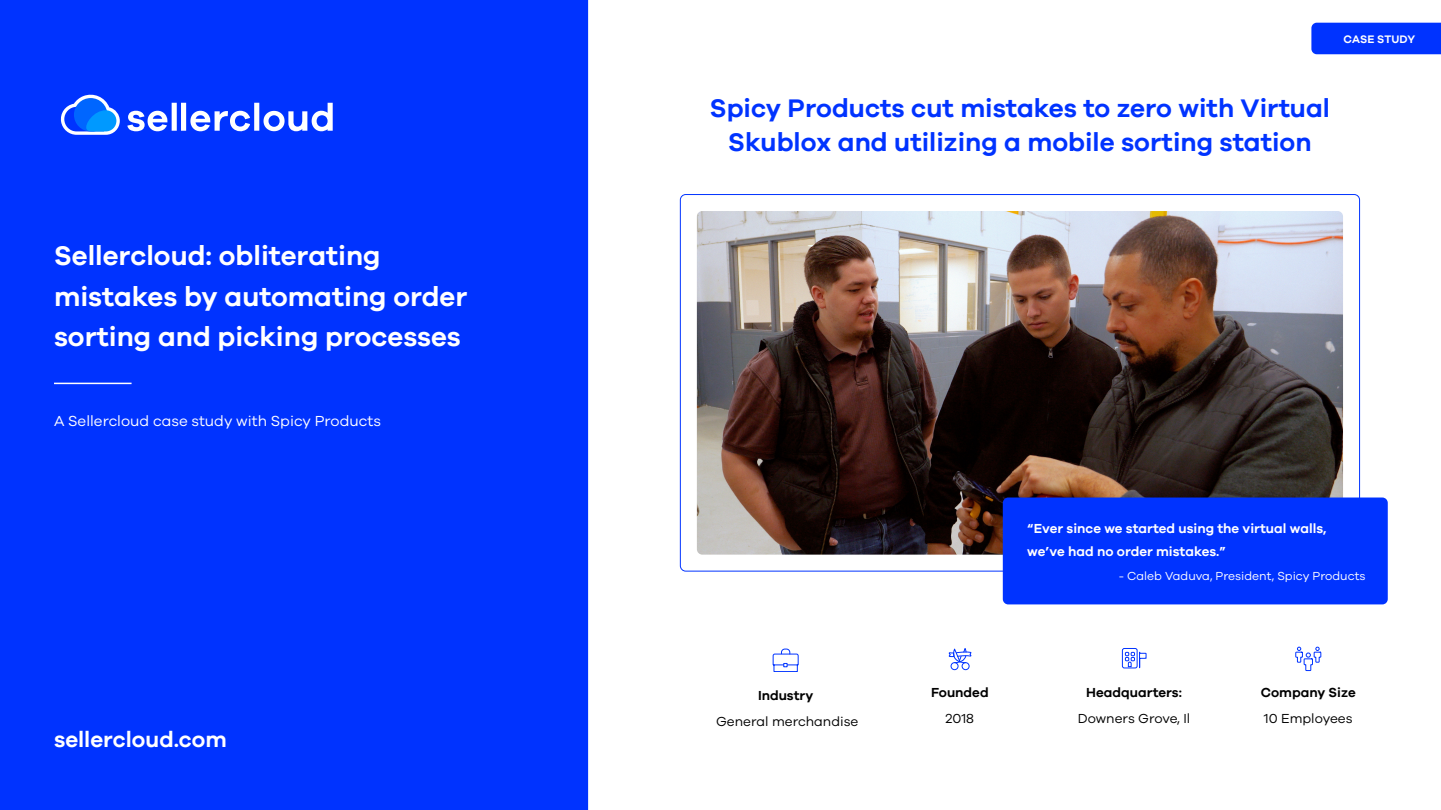
<style>
.page{position:relative;width:1441px;height:810px;background:#fff}
.page>*{position:absolute;margin:0;border:0;box-sizing:border-box;transform-origin:0 0}
.t1{font:600 27.75px/40.5px "Galano Grotesque";color:#fff}
.t2{font:600 26.25px/33.8px "Galano Grotesque";color:#03f;text-align:center}
.t3{font:600 22.5px "Galano Grotesque";color:#fff}
.t4{font:15px "Galano Grotesque";color:#fff}
.t5{font:600 13.5px/22.5px "Galano Grotesque";color:#fff}
.t6{font:13.5px "Galano Grotesque";color:#000}
.t7{font:600 13.5px "Galano Grotesque";color:#000}
.t8{font:12px "Galano Grotesque";color:#fff}
.t9{font:600 11.25px "Galano Grotesque";color:#fff}
</style>
<div class="page">
<div style="left:1311px;top:23px;width:129px;height:31px;background:#03f"></div>
<div style="left:0;top:0;width:588px;height:810px;background:#03f"></div>
<svg style="left:60px;top:94px;width:60px;height:41px;background:#337cff"></svg>
<svg style="left:127px;top:103px;width:206px;height:29px"></svg>
<img style="left:696px;top:211px;width:646px;height:344px">
<hr style="left:54px;top:383px;width:77px;height:1px;background:#fff">
<div style="left:1002px;top:498px;width:385px;height:106px;background:#03f;border-radius:5px"></div>
<svg style="left:772px;top:649px;width:26px;height:23px"></svg>
<div style="left:961px;top:662px;width:8px;height:8px;border:1px solid #03f;border-radius:50%"></div>
<div style="left:950px;top:662px;width:8px;height:8px;border:1px solid #03f;border-radius:50%"></div>
<svg style="left:948px;top:648px;width:23px;height:15px"></svg>
<div style="left:1121px;top:648px;width:16px;height:20px;border:1px solid #03f;border-radius:2px"></div>
<svg style="left:1124px;top:652px;width:22px;height:16px"></svg>
<svg style="left:1295px;top:647px;width:26px;height:24px"></svg>
<p class="t1" style="left:54px;top:235px;width:415px">Sellercloud: obliterating mistakes by automating order sorting and picking processes</p>
<p class="t4" style="left:54px;top:412px;width:328px">A Sellercloud case study with Spicy Products</p>
<p class="t3" style="left:54px;top:726px;width:174px">sellercloud.com</p>
<p class="t9" style="left:1343px;top:32px;width:73px">CASE STUDY</p>
<p class="t2" style="left:709px;top:91px;width:621px">Spicy Products cut mistakes to zero with Virtual<br>Skublox and utilizing a mobile sorting station</p>
<p class="t7" style="left:758px;top:687px;width:57px">Industry</p>
<p class="t6" style="left:716px;top:713px;width:144px">General merchandise</p>
<p class="t5" style="left:1027px;top:517px;width:301px">“Ever since we started using the virtual walls, we’ve had no order mistakes.”</p>
<p class="t8" style="left:1118px;top:568px;width:248px">- Caleb Vaduva, President, Spicy Products</p>
<p class="t7" style="left:931px;top:684px;width:59px">Founded</p>
<p class="t6" style="left:945px;top:710px;width:30px">2018</p>
<p class="t7" style="left:1086px;top:684px;width:97px">Headquarters:</p>
<p class="t6" style="left:1077px;top:710px;width:114px">Downers Grove, Il</p>
<p class="t7" style="left:1260px;top:684px;width:96px">Company Size</p>
<p class="t6" style="left:1263px;top:710px;width:90px">10 Employees</p>
</div>
